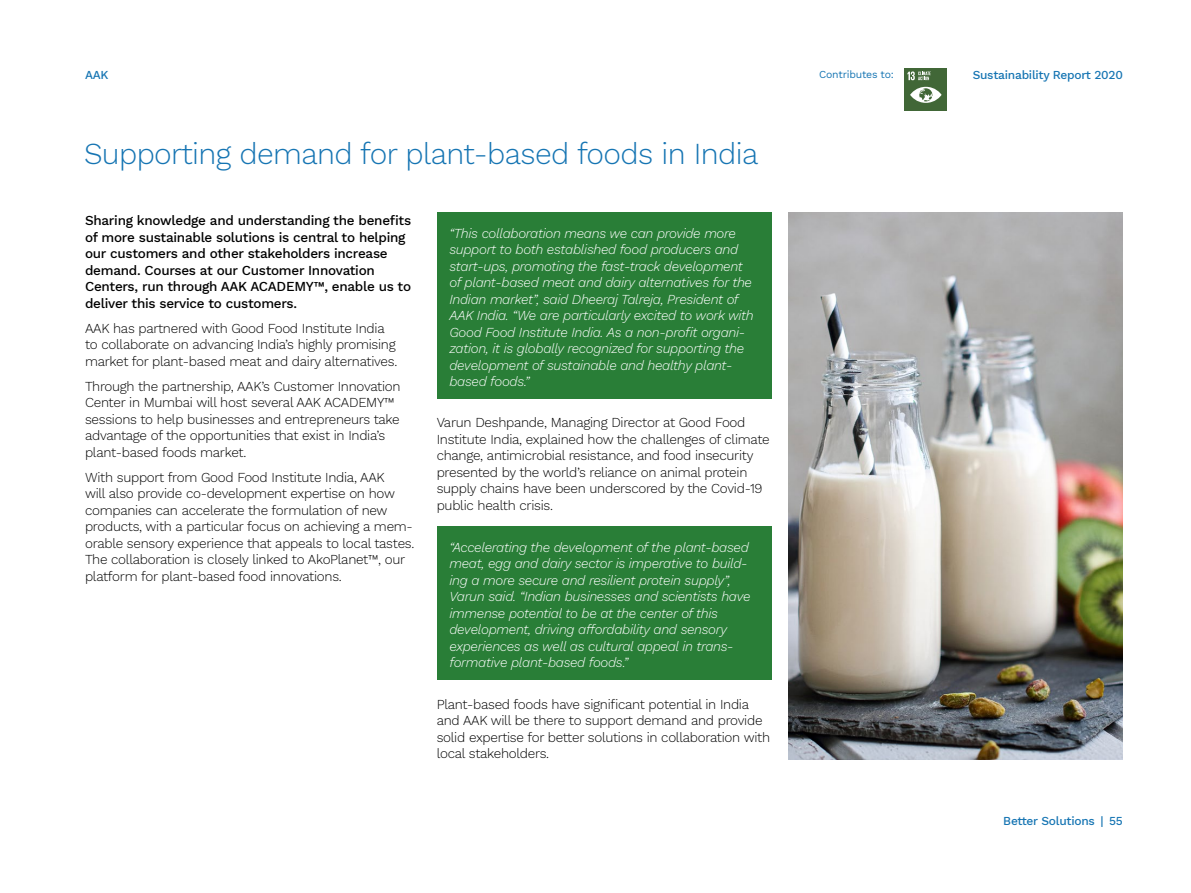
<style>
.page{position:relative;width:1191px;height:893px;background:#fff}
.page>*{position:absolute;margin:0;border:0;box-sizing:border-box;transform-origin:0 0}
.t1{font:300 30px "Work Sans";letter-spacing:-.02em;color:#1675b3}
.t2{font:300 13.5px/16.5px "Work Sans";letter-spacing:-.02em;color:#000}
.t3{font:italic 300 13.5px/16.5px "Work Sans";letter-spacing:-.02em;color:#fff}
.t4{font:500 13.5px/16.5px "Work Sans";letter-spacing:-.02em;color:#000}
.t5{font:500 12px "Work Sans";letter-spacing:-.02em;color:#1675b3}
.t6{font:10.5px "Work Sans";letter-spacing:-.02em;color:#1675b3}
</style>
<div class="page">
<div style="left:437px;top:213px;width:334px;height:186px;background:#297e37"></div>
<img style="left:788px;top:213px;width:335px;height:546px">
<div style="left:437px;top:526px;width:334px;height:154px;background:#297e37"></div>
<div style="left:904px;top:68px;width:43px;height:43px;background:#416737"></div>
<svg style="left:910px;top:87px;width:31px;height:16px"></svg>
<svg style="left:907px;top:71px;width:23px;height:9px"></svg>
<p class="t6" style="left:819px;top:66px;width:76px">Contributes to:</p>
<p class="t5" style="left:85px;top:66px;width:25px">AAK</p>
<p class="t5" style="left:972px;top:66px;width:152px">Sustainability Report 2020</p>
<h1 class="t1" style="left:84px;top:131px;width:676px">Supporting demand for plant-based foods in India</h1>
<p class="t4" style="left:85px;top:212px;width:328px">Sharing knowledge and understanding the benefits of more sustainable solutions is central to helping our customers and other stakeholders increase demand. Courses at our Customer Innovation Centers, run through AAK ACADEMY™, enable us to deliver this service to customers.</p>
<p class="t2" style="left:85px;top:319px;width:314px">AAK has partnered with Good Food Institute India to collaborate on advancing India’s highly promising market for plant-based meat and dairy alternatives.</p>
<p class="t2" style="left:85px;top:377px;width:317px">Through the partnership, AAK’s Customer Innovation Center in Mumbai will host several AAK ACADEMY™ sessions to help businesses and entrepreneurs take advantage of the opportunities that exist in India’s plant-based foods market.</p>
<p class="t2" style="left:85px;top:468px;width:331px">With support from Good Food Institute India, AAK<br>will also provide co-development expertise on how companies can accelerate the formulation of new products, with a particular focus on achieving a mem&shy;orable sensory experience that appeals to local tastes.<br>The collaboration is closely linked to AkoPlanet™, our platform for plant-based food innovations.</p>
<p class="t3" style="left:449px;top:224px;width:306px">“This collaboration means we can provide more support to both established food producers and start-ups, promoting the fast-track development of plant-based meat and dairy alternatives for the Indian market”, said Dheeraj Talreja, President of AAK India. “We are particularly excited to work with Good Food Institute India. As a non-profit organi&shy;zation, it is globally recognized for supporting the development of sustainable and healthy plant&shy;based foods.”</p>
<p class="t2" style="left:437px;top:414px;width:334px">Varun Deshpande, Managing Director at Good Food Institute India, explained how the challenges of climate change, antimicrobial resistance, and food insecurity presented by the world’s reliance on animal protein supply chains have been underscored by the Covid-19 public health crisis.</p>
<p class="t3" style="left:449px;top:538px;width:303px">“Accelerating the development of the plant-based meat, egg and dairy sector is imperative to build&shy;ing a more secure and resilient protein supply”, Varun said. “Indian businesses and scientists have immense potential to be at the center of this development, driving affordability and sensory experiences as well as cultural appeal in trans&shy;formative plant-based foods.”</p>
<p class="t2" style="left:437px;top:695px;width:335px">Plant-based foods have significant potential in India and AAK will be there to support demand and provide solid expertise for better solutions in collaboration with local stakeholders.</p>
<p class="t5" style="left:1003px;top:812px;width:121px">Better Solutions | 55</p>
</div>
